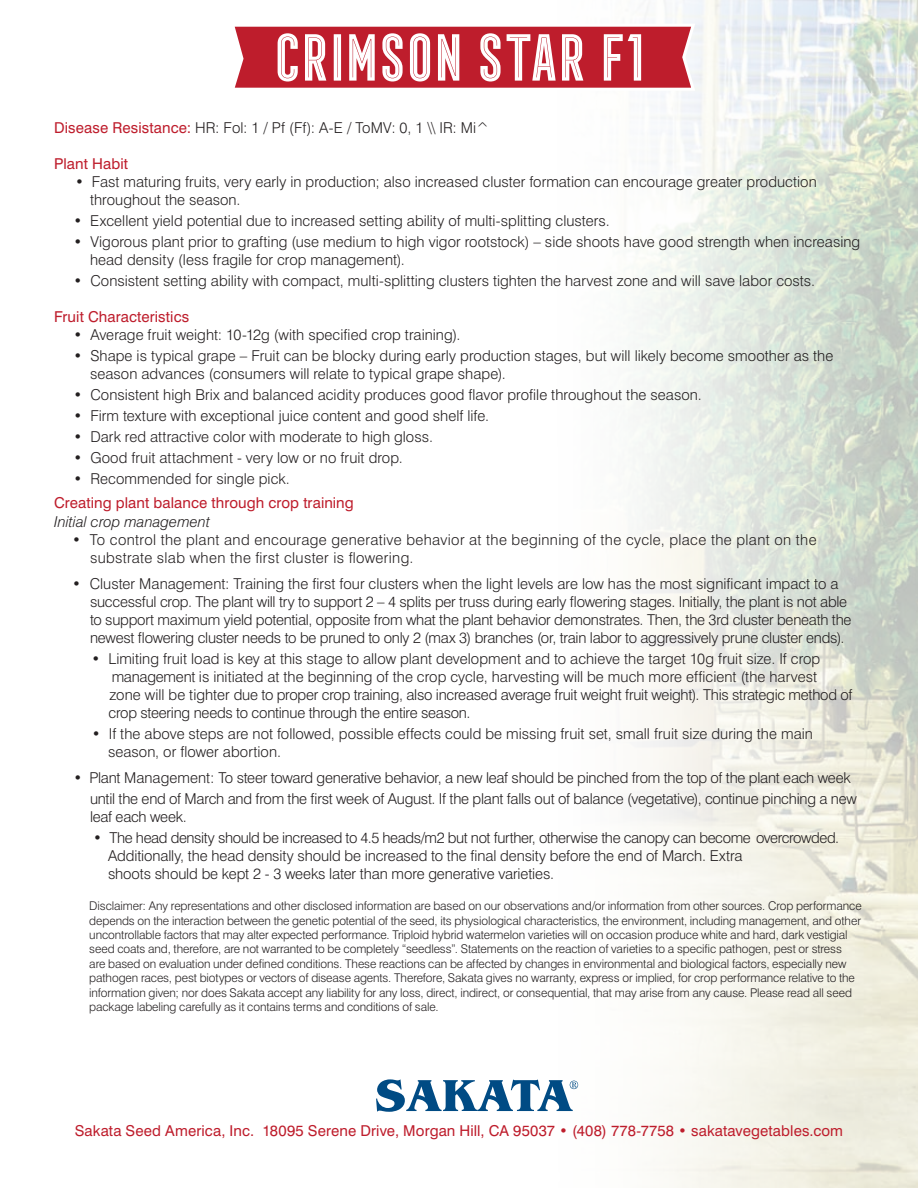
<style>
.page{position:relative;width:918px;height:1188px;background:#fff}
.page>*{position:absolute;margin:0;border:0;box-sizing:border-box;transform-origin:0 0}
.t1{font:61.05px "Frontage Condensed Inline";letter-spacing:-.115em;color:#fff}
.t2{font:300 15px/18px "Swiss 721 BT";color:#231f20}
.t3{font:15px "Swiss 721 BT";letter-spacing:.005em;color:#be1d2c}
.t4{font:300 15px/18px "Swiss 721 BT";letter-spacing:.025em;color:#231f20}
.t5{font:italic 300 15px "Swiss 721 BT";letter-spacing:.005em;color:#231f20}
.t6{font:300 12px/14.4px "Swiss 721 BT";letter-spacing:-.01em;color:#231f20}
.s1{font-weight:400;color:#be1d2c}
</style>
<div class="page">
<img style="left:578px;top:0;width:340px;height:1188px">
<svg style="left:234px;top:24px;width:461px;height:67px;background:#c53744"></svg>
<svg style="left:376px;top:1079px;width:202px;height:33px"></svg>
<h1 class="t1" style="left:268px;top:23px;width:380px">CRIMSON STAR F1</h1>
<p class="t2" style="left:54px;top:118px;width:438px"><span class="s1">Disease Resistance:</span> HR: Fol: 1 / Pf (Ff): A-E / ToMV: 0, 1 \\ IR: Mi^</p>
<p class="t3" style="left:54px;top:154px;width:76px">Plant Habit</p>
<p class="t2" style="left:90px;top:172px;width:728px;text-indent:-15px">• Fast maturing fruits, very early in production; also increased cluster formation can encourage greater production throughout the season.</p>
<p class="t2" style="left:74px;top:211px;width:538px">• Excellent yield potential due to increased setting ability of multi-splitting clusters.</p>
<p class="t2" style="left:90px;top:232px;width:772px;text-indent:-17px">• Vigorous plant prior to grafting (use medium to high vigor rootstock) – side shoots have good strength when increasing head density (less fragile for crop management).</p>
<p class="t2" style="left:74px;top:271px;width:743px">• Consistent setting ability with compact, multi-splitting clusters tighten the harvest zone and will save labor costs.</p>
<p class="t3" style="left:54px;top:307px;width:137px">Fruit Characteristics</p>
<p class="t2" style="left:74px;top:325px;width:388px">• Average fruit weight: 10-12g (with specified crop training).</p>
<p class="t2" style="left:90px;top:346px;width:745px;text-indent:-16px">• Shape is typical grape – Fruit can be blocky during early production stages, but will likely become smoother as the season advances (consumers will relate to typical grape shape).</p>
<p class="t2" style="left:74px;top:385px;width:630px">• Consistent high Brix and balanced acidity produces good flavor profile throughout the season.</p>
<p class="t2" style="left:74px;top:406px;width:417px">• Firm texture with exceptional juice content and good shelf life.</p>
<p class="t2" style="left:74px;top:427px;width:361px">• Dark red attractive color with moderate to high gloss.</p>
<p class="t2" style="left:74px;top:448px;width:331px">• Good fruit attachment - very low or no fruit drop.</p>
<p class="t2" style="left:74px;top:469px;width:218px">• Recommended for single pick.</p>
<p class="t3" style="left:54px;top:493px;width:301px">Creating plant balance through crop training</p>
<p class="t5" style="left:54px;top:513px;width:157px">Initial crop management</p>
<p class="t4" style="left:90px;top:531px;width:728px;text-indent:-18px">• To control the plant and encourage generative behavior at the beginning of the cycle, place the plant on the substrate slab when the first cluster is flowering.</p>
<p class="t2" style="left:90px;top:575px;width:763px;text-indent:-18px">• Cluster Management: Training the first four clusters when the light levels are low has the most significant impact to a successful crop. The plant will try to support 2 – 4 splits per truss during early flowering stages. Initially, the plant is not able to support maximum yield potential, opposite from what the plant behavior demonstrates. Then, the 3rd cluster beneath the newest flowering cluster needs to be pruned to only 2 (max 3) branches (or, train labor to aggressively prune cluster ends).</p>
<p class="t2" style="left:109px;top:650px;width:745px;text-indent:-17px">• Limiting fruit load is key at this stage to allow plant development and to achieve the target 10g fruit size. If crop management is initiated at the beginning of the crop cycle, harvesting will be much more efficient (the harvest<br>zone will be tighter due to proper crop training, also increased average fruit weight fruit weight). This strategic method of crop steering needs to continue through the entire season.</p>
<p class="t2" style="left:108px;top:725px;width:706px;text-indent:-16px">• If the above steps are not followed, possible effects could be missing fruit set, small fruit size during the main season, or flower abortion.</p>
<p class="t2" style="left:90px;top:767px;width:768px;line-height:21px;text-indent:-16px">• Plant Management: To steer toward generative behavior, a new leaf should be pinched from the top of the plant each week until the end of March and from the first week of August. If the plant falls out of balance (vegetative), continue pinching a new</p>
<p class="t2" style="left:90px;top:808px;width:98px">leaf each week.</p>
<p class="t2" style="left:108px;top:829px;width:733px;text-indent:-15px">• The head density should be increased to 4.5 heads/m2 but not further, otherwise the canopy can become overcrowded.<br>Additionally, the head density should be increased to the final density before the end of March. Extra<br>shoots should be kept 2 - 3 weeks later than more generative varieties.</p>
<p class="t6" style="left:89px;top:899px;width:774px">Disclaimer: Any representations and other disclosed information are based on our observations and/or information from other sources. Crop performance depends on the interaction between the genetic potential of the seed, its physiological characteristics, the environment, including management, and other uncontrollable factors that may alter expected performance. Triploid hybrid watermelon varieties will on occasion produce white and hard, dark vestigial seed coats and, therefore, are not warranted to be completely “seedless”. Statements on the reaction of varieties to a specific pathogen, pest or stress<br>are based on evaluation under defined conditions. These reactions can be affected by changes in environmental and biological factors, especially new pathogen races, pest biotypes or vectors of disease agents. Therefore, Sakata gives no warranty, express or implied, for crop performance relative to the information given; nor does Sakata accept any liability for any loss, direct, indirect, or consequential, that may arise from any cause. Please read all seed package labeling carefully as it contains terms and conditions of sale.</p>
<p class="t3" style="left:75px;top:1122px;width:770px">Sakata Seed America, Inc. 18095 Serene Drive, Morgan Hill, CA 95037 • (408) 778-7758 • sakatavegetables.com</p>
</div>
